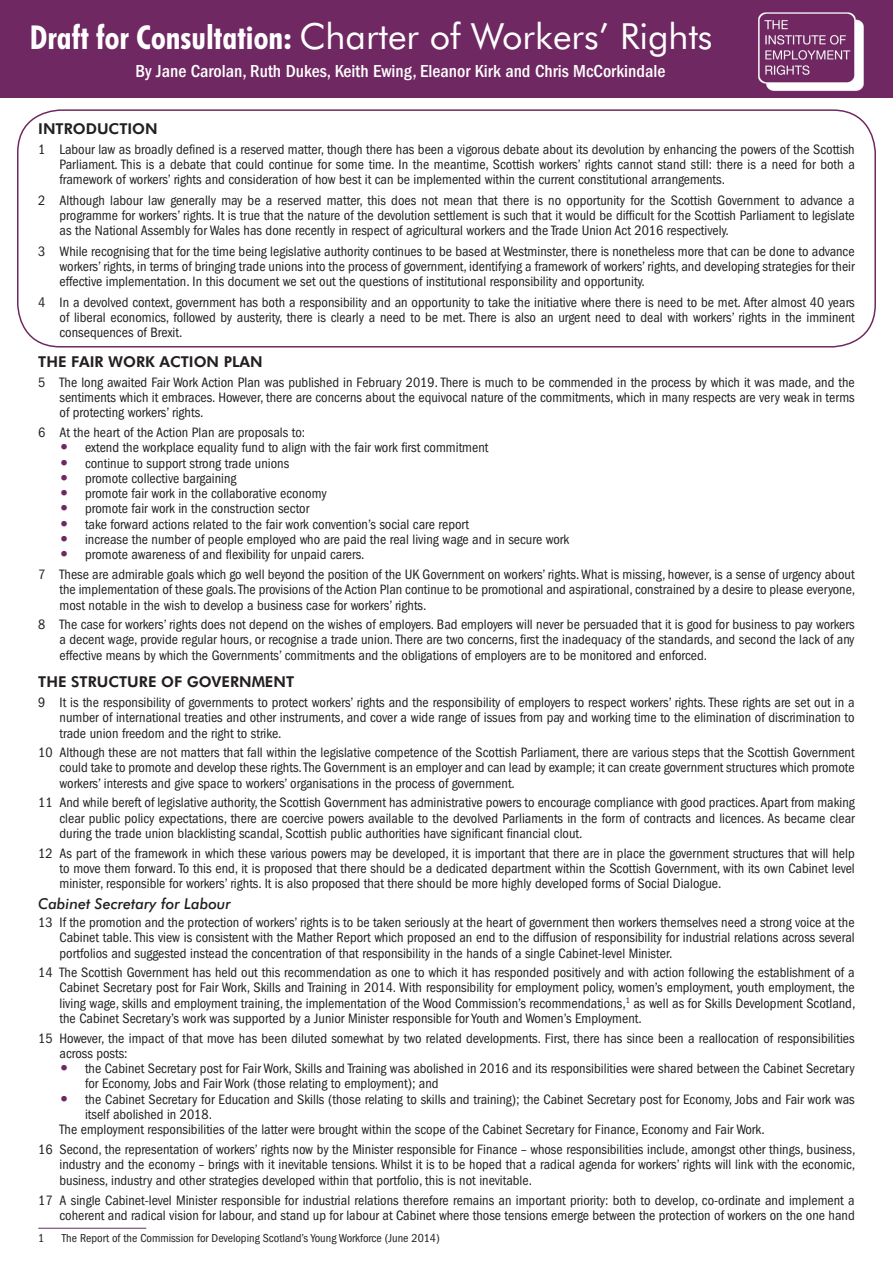
<style>
.page{position:relative;width:893px;height:1263px;background:#fff}
.page>*{position:absolute;margin:0;border:0;box-sizing:border-box;transform-origin:0 0}
.t1{font:36px "Futura BT";color:#fff}
.t2{font:500 condensed 18px "Franklin Gothic";color:#fff}
.t3{font:800 15px "Futura BT";color:#231f20}
.t4{font:italic 500 15px "Futura BT";color:#231f20}
.t5{font:condensed 14.1px/15.3px "Franklin Gothic";color:#231f20;text-align:justify}
.t6{font:condensed 12px "Franklin Gothic";color:#231f20}
.s1{font-weight:700;font-stretch:condensed;font-size:33px}
</style>
<div class="page">
<div style="left:0;top:0;width:893px;height:98px;background:#702862"></div>
<hr style="left:38px;top:1228px;width:108px;height:1px;background:#702862">
<img style="left:758px;top:12px;width:106px;height:79px">
<div style="left:17px;top:109px;width:859px;height:238px;border:2px solid #702862;border-radius:43px"></div>
<h1 class="t1" style="left:30px;top:14px;width:684px"><span class="s1">Draft for Consultation:</span> Charter of Workers’ Rights</h1>
<p class="t2" style="left:135px;top:61px;width:531px">By Jane Carolan, Ruth Dukes, Keith Ewing, Eleanor Kirk and Chris McCorkindale</p>
<p class="t3" style="left:38px;top:120px;width:121px">INTRODUCTION</p>
<p class="t5" style="left:60px;top:142px;width:797px;text-indent:-21px">1 Labour law as broadly defined is a reserved matter, though there has been a vigorous debate about its devolution by enhancing the powers of the Scottish Parliament. This is a debate that could continue for some time. In the meantime, Scottish workers’ rights cannot stand still: there is a need for both a framework of workers’ rights and consideration of how best it can be implemented within the current constitutional arrangements.</p>
<p class="t5" style="left:60px;top:193px;width:797px;text-indent:-21px">2 Although labour law generally may be a reserved matter, this does not mean that there is no opportunity for the Scottish Government to advance a programme for workers’ rights. It is true that the nature of the devolution settlement is such that it would be difficult for the Scottish Parliament to legislate as the National Assembly for Wales has done recently in respect of agricultural workers and the Trade Union Act 2016 respectively.</p>
<p class="t5" style="left:60px;top:243px;width:797px;text-indent:-21px">3 While recognising that for the time being legislative authority continues to be based at Westminster, there is nonetheless more that can be done to advance workers’ rights, in terms of bringing trade unions into the process of government, identifying a framework of workers’ rights, and developing strategies for their effective implementation. In this document we set out the questions of institutional responsibility and opportunity.</p>
<p class="t5" style="left:60px;top:294px;width:797px;text-indent:-21px">4 In a devolved context, government has both a responsibility and an opportunity to take the initiative where there is need to be met. After almost 40 years of liberal economics, followed by austerity, there is clearly a need to be met. There is also an urgent need to deal with workers’ rights in the imminent consequences of Brexit.</p>
<p class="t3" style="left:38px;top:353px;width:226px">THE FAIR WORK ACTION PLAN</p>
<p class="t5" style="left:60px;top:375px;width:797px;text-indent:-21px">5 The long awaited Fair Work Action Plan was published in February 2019. There is much to be commended in the process by which it was made, and the sentiments which it embraces. However, there are concerns about the equivocal nature of the commitments, which in many respects are very weak in terms of protecting workers’ rights.</p>
<p class="t5" style="left:85px;top:425px;width:486px;text-align:left;text-indent:-47px">6 At the heart of the Action Plan are proposals to:<br>extend the workplace equality fund to align with the fair work first commitment<br>continue to support strong trade unions<br>promote collective bargaining<br>promote fair work in the collaborative economy<br>promote fair work in the construction sector<br>take forward actions related to the fair work convention’s social care report<br>increase the number of people employed who are paid the real living wage and in secure work promote awareness of and flexibility for unpaid carers.</p>
<p class="t5" style="left:60px;top:567px;width:797px;text-indent:-21px">7 These are admirable goals which go well beyond the position of the UK Government on workers’ rights. What is missing, however, is a sense of urgency about the implementation of these goals. The provisions of the Action Plan continue to be promotional and aspirational, constrained by a desire to please everyone, most notable in the wish to develop a business case for workers’ rights.</p>
<p class="t5" style="left:60px;top:617px;width:797px;text-indent:-21px">8 The case for workers’ rights does not depend on the wishes of employers. Bad employers will never be persuaded that it is good for business to pay workers a decent wage, provide regular hours, or recognise a trade union. There are two concerns, first the inadequacy of the standards, and second the lack of any effective means by which the Governments’ commitments and the obligations of employers are to be monitored and enforced.</p>
<p class="t3" style="left:38px;top:673px;width:257px">THE STRUCTURE OF GOVERNMENT</p>
<p class="t5" style="left:60px;top:695px;width:797px;text-indent:-21px">9 It is the responsibility of governments to protect workers’ rights and the responsibility of employers to respect workers’ rights. These rights are set out in a number of international treaties and other instruments, and cover a wide range of issues from pay and working time to the elimination of discrimination to trade union freedom and the right to strike.</p>
<p class="t5" style="left:60px;top:745px;width:797px;text-indent:-21px">10 Although these are not matters that fall within the legislative competence of the Scottish Parliament, there are various steps that the Scottish Government could take to promote and develop these rights. The Government is an employer and can lead by example; it can create government structures which promote workers’ interests and give space to workers’ organisations in the process of government.</p>
<p class="t5" style="left:60px;top:795px;width:797px;text-indent:-21px">11 And while bereft of legislative authority, the Scottish Government has administrative powers to encourage compliance with good practices. Apart from making clear public policy expectations, there are coercive powers available to the devolved Parliaments in the form of contracts and licences. As became clear during the trade union blacklisting scandal, Scottish public authorities have significant financial clout.</p>
<p class="t5" style="left:60px;top:845px;width:797px;text-indent:-21px">12 As part of the framework in which these various powers may be developed, it is important that there are in place the government structures that will help to move them forward. To this end, it is proposed that there should be a dedicated department within the Scottish Government, with its own Cabinet level minister, responsible for workers’ rights. It is also proposed that there should be more highly developed forms of Social Dialogue.</p>
<p class="t4" style="left:38px;top:895px;width:194px">Cabinet Secretary for Labour</p>
<p class="t5" style="left:60px;top:915px;width:797px;text-indent:-21px">13 If the promotion and the protection of workers’ rights is to be taken seriously at the heart of government then workers themselves need a strong voice at the Cabinet table. This view is consistent with the Mather Report which proposed an end to the diffusion of responsibility for industrial relations across several portfolios and suggested instead the concentration of that responsibility in the hands of a single Cabinet-level Minister.</p>
<p class="t5" style="left:60px;top:965px;width:797px;text-indent:-21px">14 The Scottish Government has held out this recommendation as one to which it has responded positively and with action following the establishment of a Cabinet Secretary post for Fair Work, Skills and Training in 2014. With responsibility for employment policy, women’s employment, youth employment, the living wage, skills and employment training, the implementation of the Wood Commission’s recommendations,<sup>1</sup> as well as for Skills Development Scotland, the Cabinet Secretary’s work was supported by a Junior Minister responsible for Youth and Women’s Employment.</p>
<p class="t5" style="left:60px;top:1030px;width:797px;text-indent:-21px">15 However, the impact of that move has been diluted somewhat by two related developments. First, there has since been a reallocation of responsibilities across posts:</p>
<p class="t5" style="left:85px;top:1061px;width:771px">the Cabinet Secretary post for Fair Work, Skills and Training was abolished in 2016 and its responsibilities were shared between the Cabinet Secretary</p>
<p class="t5" style="left:85px;top:1076px;width:355px">for Economy, Jobs and Fair Work (those relating to employment); and</p>
<p class="t5" style="left:85px;top:1091px;width:771px">the Cabinet Secretary for Education and Skills (those relating to skills and training); the Cabinet Secretary post for Economy, Jobs and Fair work was</p>
<p class="t5" style="left:85px;top:1107px;width:129px">itself abolished in 2018.</p>
<p class="t5" style="left:60px;top:1122px;width:707px">The employment responsibilities of the latter were brought within the scope of the Cabinet Secretary for Finance, Economy and Fair Work.</p>
<p class="t5" style="left:60px;top:1141px;width:797px;text-indent:-21px">16 Second, the representation of workers’ rights now by the Minister responsible for Finance – whose responsibilities include, amongst other things, business, industry and the economy – brings with it inevitable tensions. Whilst it is to be hoped that a radical agenda for workers’ rights will link with the economic, business, industry and other strategies developed within that portfolio, this is not inevitable.</p>
<p class="t5" style="left:38px;top:1192px;width:818px;text-align:right">17 A single Cabinet-level Minister responsible for industrial relations therefore remains an important priority: both to develop, co-ordinate and implement a coherent and radical vision for labour, and stand up for labour at Cabinet where those tensions emerge between the protection of workers on the one hand</p>
<p class="t6" style="left:38px;top:1231px;width:8px">1</p>
<p class="t6" style="left:62px;top:1231px;width:379px">The Report of the Commission for Developing Scotland’s Young Workforce (June 2014)</p>
</div>
